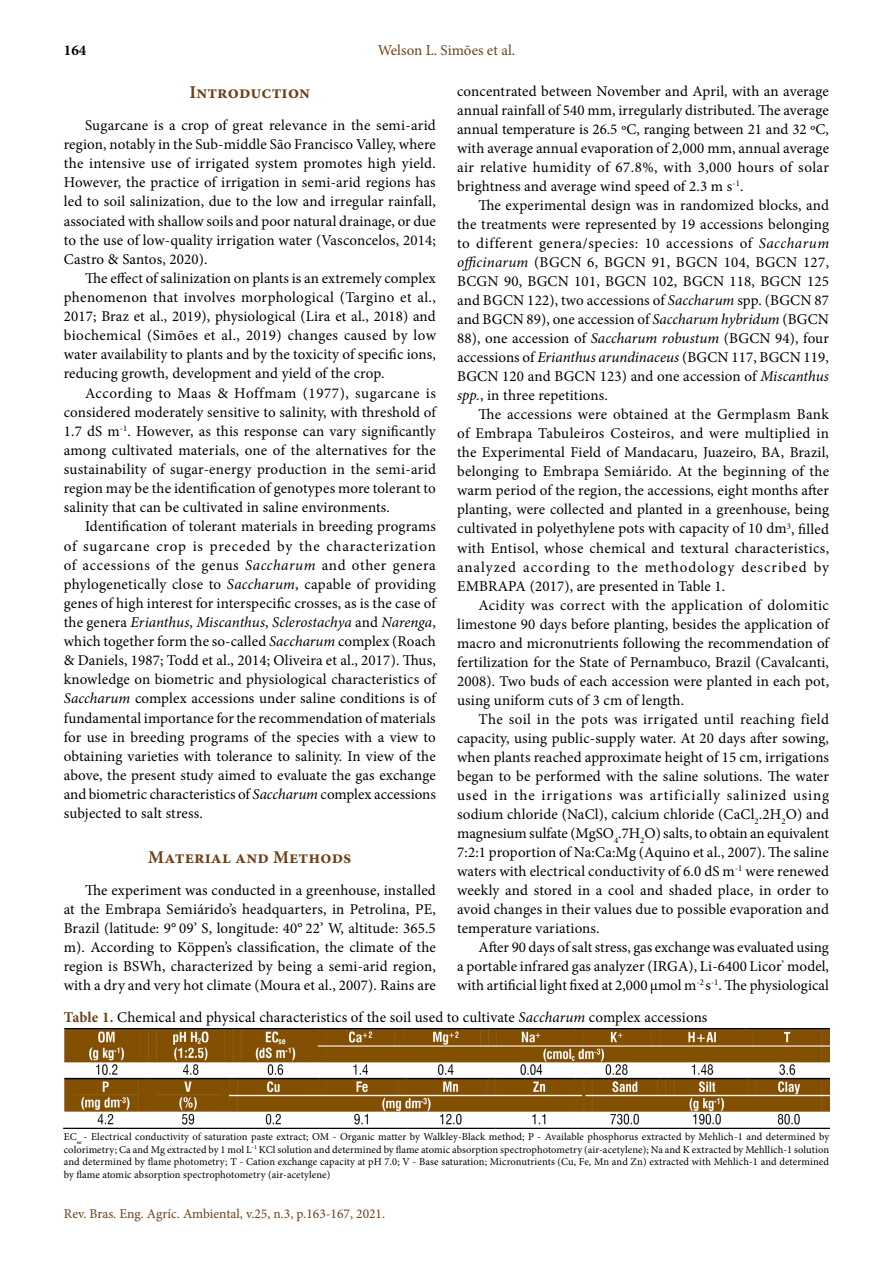
<style>
.page{position:relative;width:893px;height:1263px;background:#fff}
.page>*{position:absolute;margin:0;border:0;box-sizing:border-box;transform-origin:0 0}
.t1{font:700 18px "Minion Pro";letter-spacing:.01em;color:#6c4119}
.t2{font:15px/19px "Minion Pro";letter-spacing:.01em;color:#000;text-align:justify}
.t3{font:15px "Minion Pro";color:#6c4119}
.t4{font:700 15px "Minion Pro";color:#000}
.t5{font:13.5px "Minion Pro";color:#6c4119}
.t6{font:10.5px/12.6px "Minion Pro";letter-spacing:.01em;color:#000;text-align:justify}
.s1{font-style:italic}
.s2{font-weight:700;color:#6c4119}
</style>
<div class="page">
<img style="left:64px;top:1029px;width:765px;height:99px">
<p class="t4" style="left:64px;top:40px;width:24px">164</p>
<p class="t3" style="left:378px;top:40px;width:139px">Welson L. Simões et al.</p>
<p class="t1" style="left:190px;top:80px;width:122px">Introduction</p>
<p class="t2" style="left:64px;top:116px;width:374px;text-indent:21px">Sugarcane is a crop of great relevance in the semi-arid region, notably in the Sub-middle São Francisco Valley, where the intensive use of irrigated system promotes high yield.<br>However, the practice of irrigation in semi-arid regions has led to soil salinization, due to the low and irregular rainfall, associated with shallow soils and poor natural drainage, or due to the use of low-quality irrigation water (Vasconcelos, 2014; Castro &amp; Santos, 2020).</p>
<p class="t2" style="left:64px;top:269px;width:374px;text-indent:21px">The effect of salinization on plants is an extremely complex phenomenon that involves morphological (Targino et al., 2017; Braz et al., 2019), physiological (Lira et al., 2018) and biochemical (Simões et al., 2019) changes caused by low water availability to plants and by the toxicity of specific ions, reducing growth, development and yield of the crop.</p>
<p class="t2" style="left:64px;top:383px;width:374px;text-indent:21px">According to Maas &amp; Hoffmam (1977), sugarcane is considered moderately sensitive to salinity, with threshold of 1.7 dS m<sup>-1</sup>. However, as this response can vary significantly among cultivated materials, one of the alternatives for the sustainability of sugar-energy production in the semi-arid region may be the identification of genotypes more tolerant to salinity that can be cultivated in saline environments.</p>
<p class="t2" style="left:64px;top:517px;width:374px;text-indent:21px">Identification of tolerant materials in breeding programs of sugarcane crop is preceded by the characterization of accessions of the genus <span class="s1">Saccharum</span> and other genera phylogenetically close to <span class="s1">Saccharum</span>, capable of providing genes of high interest for interspecific crosses, as is the case of the genera <span class="s1">Erianthus</span>, <span class="s1">Miscanthus</span>, <span class="s1">Sclerostachya</span> and <span class="s1">Narenga</span>, which together form the so-called <span class="s1">Saccharum</span> complex (Roach &amp; Daniels, 1987; Todd et al., 2014; Oliveira et al., 2017). Thus, knowledge on biometric and physiological characteristics of <span class="s1">Saccharum</span> complex accessions under saline conditions is of fundamental importance for the recommendation of materials for use in breeding programs of the species with a view to obtaining varieties with tolerance to salinity. In view of the above, the present study aimed to evaluate the gas exchange and biometric characteristics of <span class="s1">Saccharum</span> complex accessions subjected to salt stress.</p>
<p class="t1" style="left:148px;top:844px;width:205px">Material and Methods</p>
<p class="t2" style="left:64px;top:880px;width:374px;text-indent:21px">The experiment was conducted in a greenhouse, installed at the Embrapa Semiárido’s headquarters, in Petrolina, PE, Brazil (latitude: 9° 09’ S, longitude: 40° 22’ W, altitude: 365.5 m). According to Köppen’s classification, the climate of the region is BSWh, characterized by being a semi-arid region, with a dry and very hot climate (Moura et al., 2007). Rains are</p>
<p class="t2" style="left:457px;top:82px;width:373px">concentrated between November and April, with an average annual rainfall of 540 mm, irregularly distributed. The average annual temperature is 26.5 ºC, ranging between 21 and 32 ºC, with average annual evaporation of 2,000 mm, annual average air relative humidity of 67.8%, with 3,000 hours of solar brightness and average wind speed of 2.3 m s<sup>-1</sup>.</p>
<p class="t2" style="left:457px;top:196px;width:374px;text-indent:21px">The experimental design was in randomized blocks, and the treatments were represented by 19 accessions belonging to different genera/species: 10 accessions of <span class="s1">Saccharum officinarum</span> (BGCN 6, BGCN 91, BGCN 104, BGCN 127, BCGN 90, BGCN 101, BGCN 102, BGCN 118, BGCN 125 and BGCN 122), two accessions of <span class="s1">Saccharum</span> spp. (BGCN 87 and BGCN 89), one accession of <span class="s1">Saccharum hybridum</span> (BGCN 88), one accession of <span class="s1">Saccharum robustum</span> (BGCN 94), four accessions of <span class="s1">Erianthus arundinaceus</span> (BGCN 117, BGCN 119, BGCN 120 and BGCN 123) and one accession of <span class="s1">Miscanthus spp.</span>, in three repetitions.</p>
<p class="t2" style="left:457px;top:405px;width:373px;text-indent:21px">The accessions were obtained at the Germplasm Bank of Embrapa Tabuleiros Costeiros, and were multiplied in the Experimental Field of Mandacaru, Juazeiro, BA, Brazil, belonging to Embrapa Semiárido. At the beginning of the warm period of the region, the accessions, eight months after planting, were collected and planted in a greenhouse, being cultivated in polyethylene pots with capacity of 10 dm<sup>3</sup>, filled with Entisol, whose chemical and textural characteristics, analyzed according to the methodology described by EMBRAPA (2017), are presented in Table 1.</p>
<p class="t2" style="left:457px;top:595px;width:373px;text-indent:21px">Acidity was correct with the application of dolomitic limestone 90 days before planting, besides the application of macro and micronutrients following the recommendation of fertilization for the State of Pernambuco, Brazil (Cavalcanti, 2008). Two buds of each accession were planted in each pot, using uniform cuts of 3 cm of length.</p>
<p class="t2" style="left:457px;top:709px;width:373px;text-indent:21px">The soil in the pots was irrigated until reaching field capacity, using public-supply water. At 20 days after sowing, when plants reached approximate height of 15 cm, irrigations began to be performed with the saline solutions. The water used in the irrigations was artificially salinized using sodium chloride (NaCl), calcium chloride (CaCl<sub>2</sub>.2H<sub>2</sub>O) and magnesium sulfate (MgSO<sub>4</sub>.7H<sub>2</sub>O) salts, to obtain an equivalent 7:2:1 proportion of Na:Ca:Mg (Aquino et al., 2007). The saline waters with electrical conductivity of 6.0 dS m<sup>-1</sup> were renewed weekly and stored in a cool and shaded place, in order to avoid changes in their values due to possible evaporation and temperature variations.</p>
<p class="t2" style="left:457px;top:938px;width:373px;text-indent:21px">After 90 days of salt stress, gas exchange was evaluated using a portable infrared gas analyzer (IRGA), Li-6400 Licor<sup>®</sup> model, with artificial light fixed at 2,000 μmol m<sup>-2</sup> s<sup>-1</sup>. The physiological</p>
<p class="t2" style="left:64px;top:1008px;width:645px"><span class="s2">Table 1.</span> Chemical and physical characteristics of the soil used to cultivate <span class="s1">Saccharum</span> complex accessions</p>
<p class="t6" style="left:64px;top:1130px;width:767px">EC<sub>se</sub> - Electrical conductivity of saturation paste extract; OM - Organic matter by Walkley-Black method; P - Available phosphorus extracted by Mehlich-1 and determined by colorimetry; Ca and Mg extracted by 1 mol L<sup>-1</sup> KCl solution and determined by flame atomic absorption spectrophotometry (air-acetylene); Na and K extracted by Mehllich-1 solution and determined by flame photometry; T - Cation exchange capacity at pH 7.0; V - Base saturation; Micronutrients (Cu, Fe, Mn and Zn) extracted with Mehlich-1 and determined by flame atomic absorption spectrophotometry (air-acetylene)</p>
<p class="t5" style="left:64px;top:1204px;width:323px">Rev. Bras. Eng. Agríc. Ambiental, v.25, n.3, p.163-167, 2021.</p>
</div>
